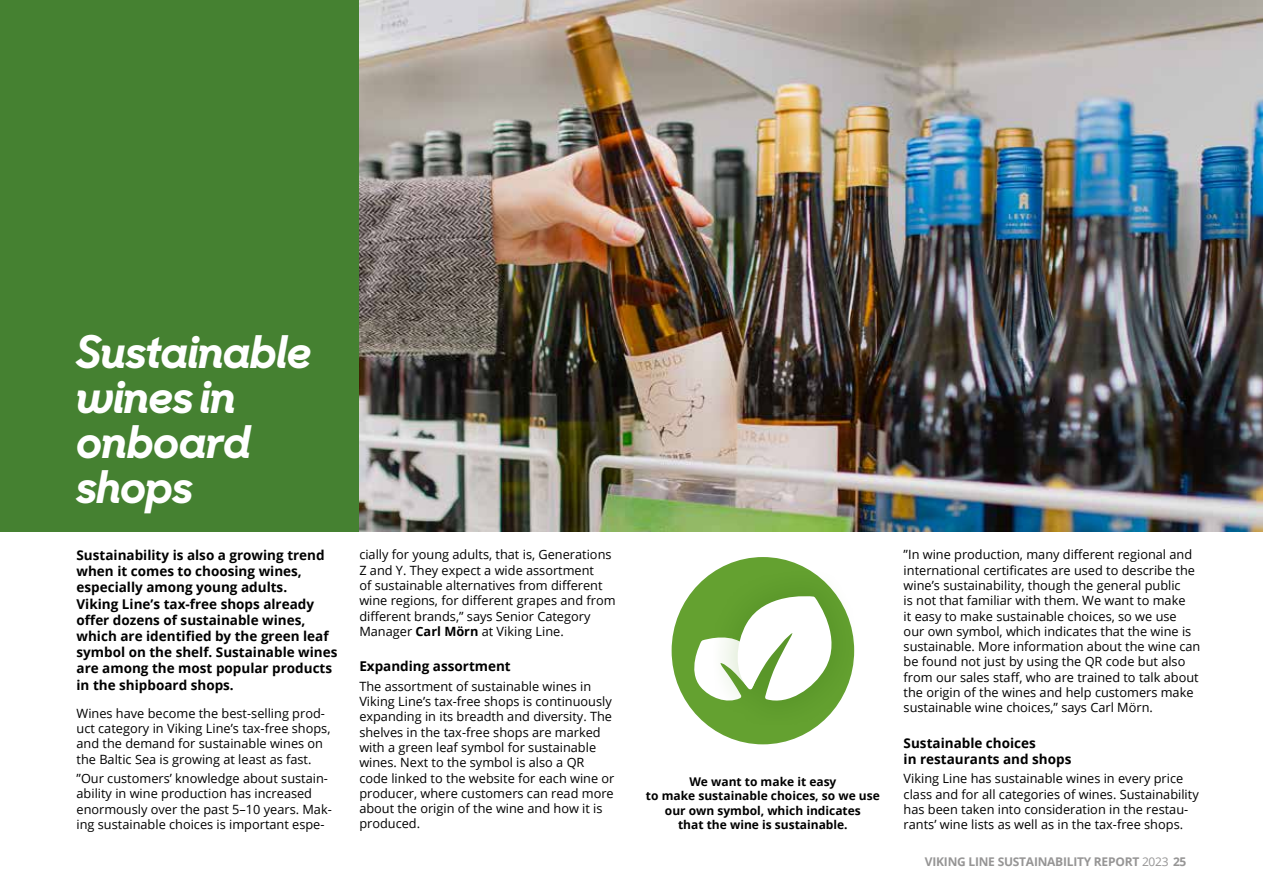
<style>
.page{position:relative;width:1263px;height:893px;background:#fff}
.page>*{position:absolute;margin:0;border:0;box-sizing:border-box;transform-origin:0 0}
.t1{font:45px/45px "Sharp Sans Display No 1 Boldltalic";color:#fff}
.t2{font:700 13.5px/16.2px "Open Sans";color:#000}
.t3{font:12.75px/15.3px "Open Sans";color:#000}
.t4{font:700 12px/14.4px "Open Sans";color:#000;text-align:center}
.t5{font:700 12px "Open Sans";letter-spacing:-.02em;color:#969595}
.s1{font-weight:700}
.s2{font-weight:400}
</style>
<div class="page">
<div style="left:0;top:0;width:359px;height:531px;background:#458131"></div>
<img style="left:359px;top:0;width:904px;height:531px">
<div style="left:672px;top:557px;width:182px;height:187px;background:#64a130;border-radius:50%"></div>
<svg style="left:713px;top:571px;width:141px;height:154px"></svg>
<svg style="left:689px;top:595px;width:151px;height:108px"></svg>
<h1 class="t1" style="left:77px;top:329px;width:236px">Sustainable wines in onboard shops</h1>
<p class="t2" style="left:77px;top:547px;width:262px">Sustainability is also a growing trend when it comes to choosing wines, especially among young adults.<br>Viking Line’s tax-free shops already offer dozens of sustainable wines, which are identified by the green leaf symbol on the shelf. Sustainable wines are among the most popular products in the shipboard shops.</p>
<p class="t3" style="left:77px;top:705px;width:255px">Wines have become the best-selling prod&shy;uct category in Viking Line’s tax-free shops, and the demand for sustainable wines on the Baltic Sea is growing at least as fast.</p>
<p class="t3" style="left:77px;top:770px;width:257px">”Our customers’ knowledge about sustain&shy;ability in wine production has increased enormously over the past 5–10 years. Mak&shy;ing sustainable choices is important espe-</p>
<p class="t3" style="left:359px;top:547px;width:258px">cially for young adults, that is, Generations Z and Y. They expect a wide assortment<br>of sustainable alternatives from different wine regions, for different grapes and from different brands,” says Senior Category Manager <span class="s1">Carl Mörn</span> at Viking Line.</p>
<p class="t2" style="left:359px;top:658px;width:153px">Expanding assortment</p>
<p class="t3" style="left:359px;top:678px;width:257px">The assortment of sustainable wines in Viking Line’s tax-free shops is continuously expanding in its breadth and diversity. The shelves in the tax-free shops are marked with a green leaf symbol for sustainable wines. Next to the symbol is also a QR code linked to the website for each wine or producer, where customers can read more about the origin of the wine and how it is produced.</p>
<p class="t4" style="left:646px;top:774px;width:235px">We want to make it easy<br>to make sustainable choices, so we use our own symbol, which indicates<br>that the wine is sustainable.</p>
<p class="t3" style="left:904px;top:547px;width:298px">”In wine production, many different regional and international certificates are used to describe the wine’s sustainability, though the general public<br>is not that familiar with them. We want to make<br>it easy to make sustainable choices, so we use our own symbol, which indicates that the wine is sustainable. More information about the wine can be found not just by using the QR code but also from our sales staff, who are trained to talk about the origin of the wines and help customers make sustainable wine choices,” says Carl Mörn.</p>
<p class="t2" style="left:904px;top:734px;width:169px">Sustainable choices<br>in restaurants and shops</p>
<p class="t3" style="left:904px;top:771px;width:297px">Viking Line has sustainable wines in every price class and for all categories of wines. Sustainability has been taken into consideration in the restau&shy;rants’ wine lists as well as in the tax-free shops.</p>
<p class="t5" style="left:925px;top:853px;width:263px">VIKING LINE SUSTAINABILITY REPORT <span class="s2">2023</span> 25</p>
</div>
